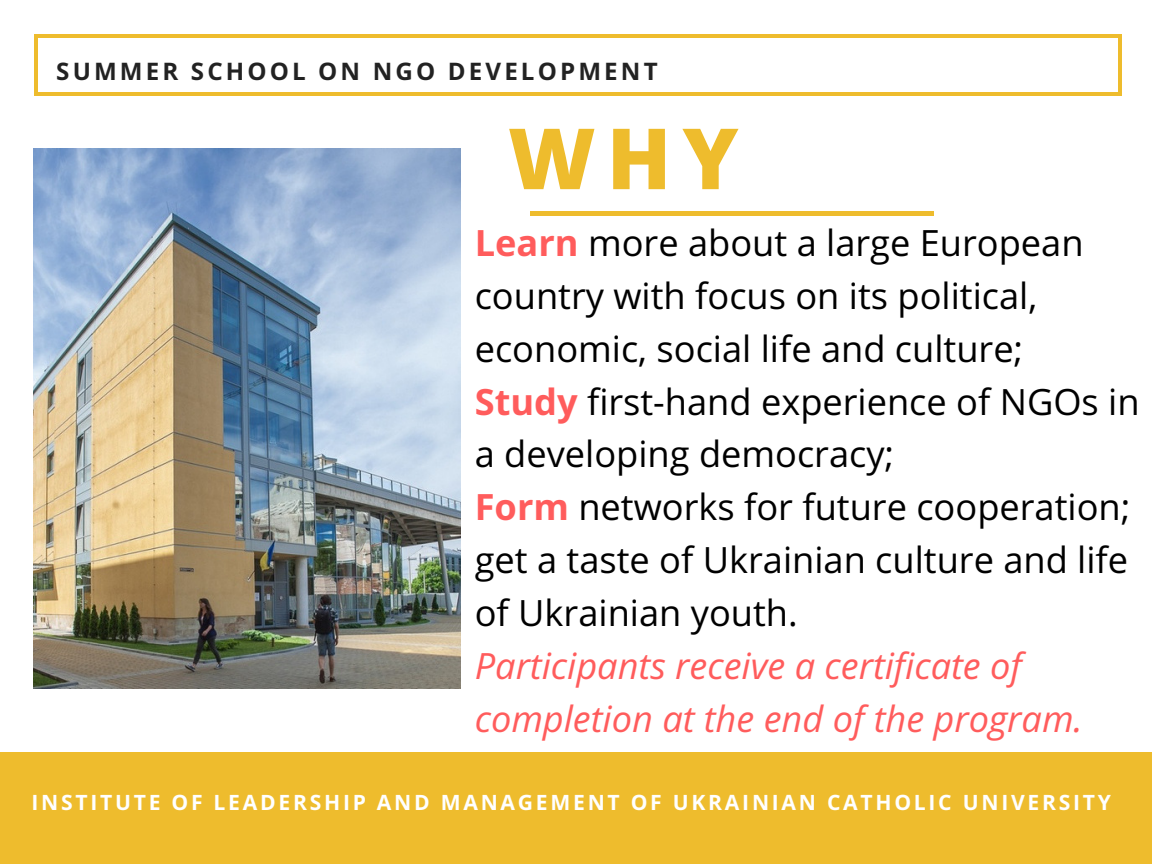
<style>
.page{position:relative;width:1152px;height:864px;background:#fff}
.page>*{position:absolute;margin:0;border:0;box-sizing:border-box;transform-origin:0 0}
.t1{font:800 84.45px "Open Sans";color:#eebc2d}
.t2{font:36.3px/52.8px "Open Sans";color:#000}
.t3{font:italic 36.3px/52.8px "Open Sans";color:#ff5c5c}
.t4{font:700 24.15px "Open Sans";letter-spacing:.13em;color:#222}
.t5{font:700 21.15px "Open Sans";letter-spacing:.13em;color:#fff}
.s1{font-weight:700;color:#ff5c5c}
</style>
<div class="page">
<div style="left:0;top:753px;width:1152px;height:111px;background:#eebc2d"></div>
<hr style="left:34px;top:37px;width:4px;height:55px;background:#eebc2d">
<hr style="left:1118px;top:37px;width:3px;height:55px;background:#eebc2d">
<hr style="left:37px;top:92px;width:1081px;height:3px;background:#eebc2d">
<hr style="left:37px;top:34px;width:1081px;height:3px;background:#eebc2d">
<hr style="left:530px;top:212px;width:403px;height:4px;background:#eebc2d">
<img style="left:34px;top:148px;width:426px;height:540px">
<p class="t4" style="left:56px;top:54px;width:603px">SUMMER SCHOOL ON NGO DEVELOPMENT</p>
<h1 class="t1" style="left:508px;top:99px;width:232px">WHY</h1>
<p class="t2" style="left:475px;top:216px;width:666px"><span class="s1">Learn</span> more about a large European country with focus on its political, economic, social life and culture;<br><span class="s1">Study</span> first-hand experience of NGOs in a developing democracy;<br><span class="s1">Form</span> networks for future cooperation; get a taste of Ukrainian culture and life of Ukrainian youth.</p>
<p class="t3" style="left:475px;top:639px;width:610px">Participants receive a certificate of completion at the end of the program.</p>
<p class="t5" style="left:31px;top:787px;width:1081px">INSTITUTE OF LEADERSHIP AND MANAGEMENT OF UKRAINIAN CATHOLIC UNIVERSITY</p>
</div>
